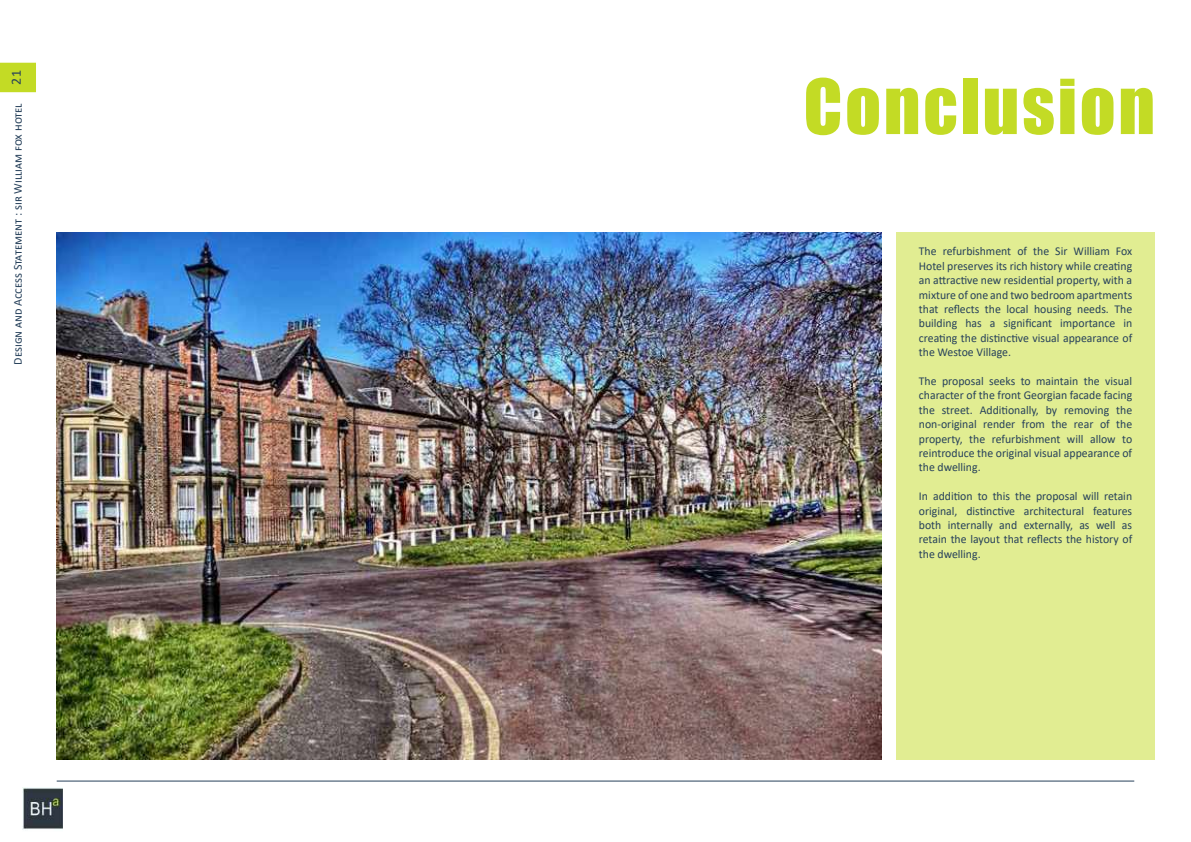
<style>
.page{position:relative;width:1191px;height:842px;background:#fff}
.page>*{position:absolute;margin:0;border:0;box-sizing:border-box;transform-origin:0 0}
.t1{font:70px "Impact";letter-spacing:.04em;color:#c3db25}
.t2{font:14px "Calibri";color:#27415b}
.t3{font:12px/14.4px "Calibri";color:#27415b;text-align:justify}
</style>
<div class="page">
<hr style="left:57px;top:781px;width:1077px;height:1px;background:#27415b">
<div style="left:0;top:63px;width:36px;height:29px;background:#c3db25"></div>
<img style="left:23px;top:788px;width:39px;height:42px">
<div style="left:896px;top:232px;width:259px;height:527px;background:#e1ed92"></div>
<img style="left:57px;top:232px;width:824px;height:527px">
<p class="t2" style="left:6px;top:85px;width:16px;rotate:-90deg">21</p>
<p class="t3" style="left:10px;top:365px;width:263px;rotate:-90deg">Design and Access Statement : sir William fox hotel</p>
<h1 class="t1" style="left:803px;top:52px;width:353px">Conclusion</h1>
<p class="t3" style="left:919px;top:244px;width:215px">The refurbishment of the Sir William Fox Hotel preserves its rich history while creating an attractive new residential property, with a mixture of one and two bedroom apartments that reflects the local housing needs. The building has a significant importance in creating the distinctive visual appearance of the Westoe Village.</p>
<p class="t3" style="left:919px;top:374px;width:215px">The proposal seeks to maintain the visual character of the front Georgian facade facing the street. Additionally, by removing the non-original render from the rear of the property, the refurbishment will allow to reintroduce the original visual appearance of the dwelling.</p>
<p class="t3" style="left:919px;top:489px;width:215px">In addition to this the proposal will retain original, distinctive architectural features both internally and externally, as well as retain the layout that reflects the history of the dwelling.</p>
</div>
